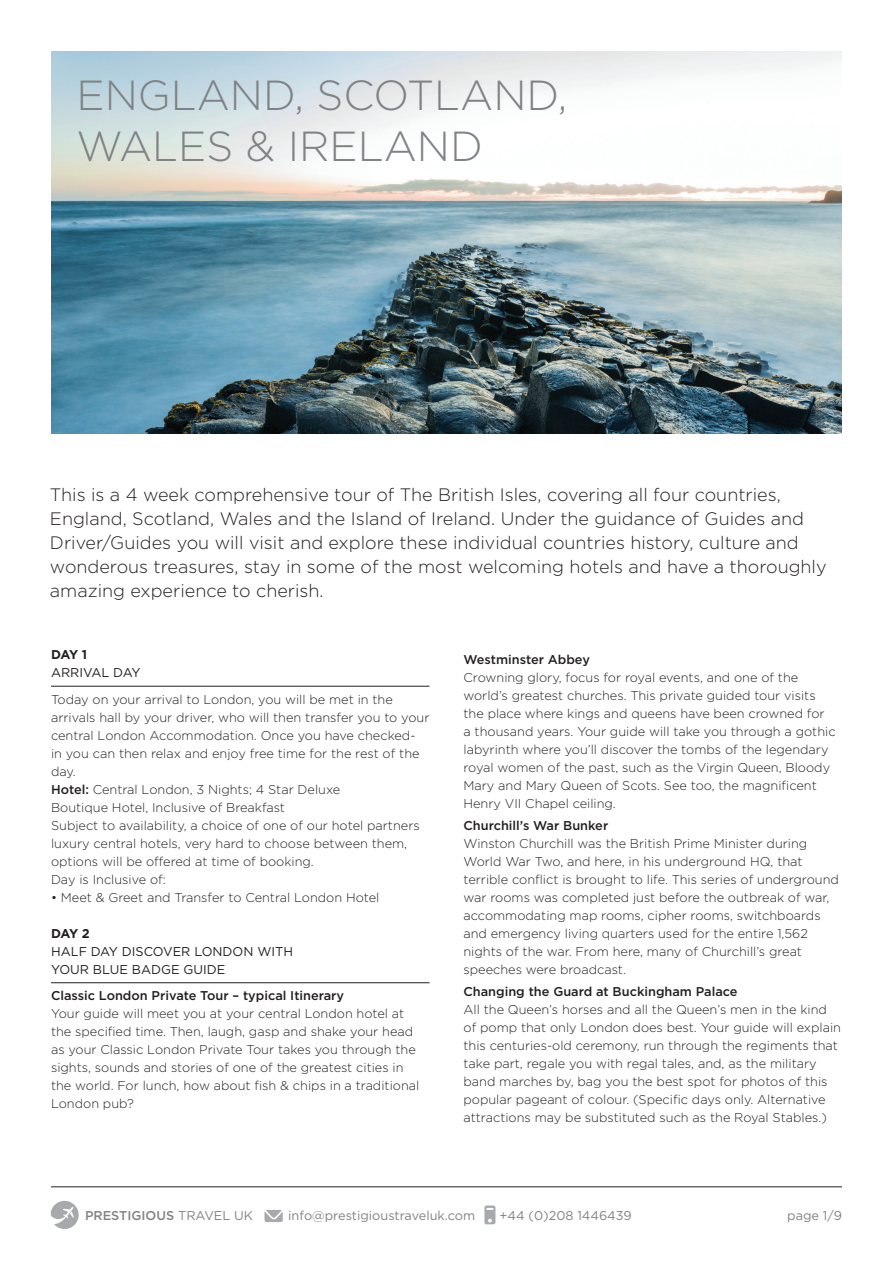
<style>
.page{position:relative;width:893px;height:1263px;background:#fff}
.page>*{position:absolute;margin:0;border:0;box-sizing:border-box;transform-origin:0 0}
.t1{font:300 42px/50.4px "Gotham";color:#808285}
.t2{font:300 18px/24px "Gotham";color:#231f20}
.Body_copy{font:300 12.75px/18px "Gotham";color:#231f20}
.Body_copy-2{font:500 12.75px "Gotham";color:#231f20}
.Day_description{font:12.75px/18px "Gotham";color:#231f20}
.t3{font:12.75px "Gotham";color:#808285}
.t4{font:500 12.75px "Gotham";color:#808285}
.Day{font:700 12.75px "Gotham";letter-spacing:-.08em;color:#231f20}
.s1{font-weight:500}
.s2{font-weight:400}
</style>
<div class="page">
<hr style="left:51px;top:1186px;width:791px;height:1px;background:#231f20">
<div style="left:50px;top:1201px;width:29px;height:28px;background:#a8a9ad;border-radius:50%"></div>
<svg style="left:50px;top:1206px;width:24px;height:19px"></svg>
<svg style="left:264px;top:1210px;width:19px;height:12px"></svg>
<svg style="left:484px;top:1205px;width:11px;height:19px"></svg>
<img style="left:51px;top:51px;width:791px;height:383px">
<hr style="left:51px;top:686px;width:378px;height:1px;background:#231f20">
<hr style="left:51px;top:982px;width:378px;height:1px;background:#231f20">
<p class="t1" style="left:77px;top:69px;width:492px">ENGLAND, SCOTLAND,<br>WALES &amp; IRELAND</p>
<p class="t2" style="left:50px;top:482px;width:778px">This is a 4 week comprehensive tour of The British Isles, covering all four countries, England, Scotland, Wales and the Island of Ireland. Under the guidance of Guides and Driver/Guides you will visit and explore these individual countries history, culture and wonderous treasures, stay in some of the most welcoming hotels and have a thoroughly amazing experience to cherish.</p>
<p class="Day" style="left:51px;top:646px;width:38px">DAY 1</p>
<p class="Day_description" style="left:51px;top:663px;width:91px">ARRIVAL DAY</p>
<p class="Body_copy" style="left:51px;top:690px;width:380px">Today on your arrival to London, you will be met in the arrivals hall by your driver, who will then transfer you to your central London Accommodation. Once you have checked&shy;in you can then relax and enjoy free time for the rest of the day.</p>
<p class="Body_copy" style="left:51px;top:780px;width:291px"><span class="s1">Hotel:</span> Central London, 3 Nights; 4 Star Deluxe<br>Boutique Hotel, Inclusive of Breakfast</p>
<p class="Body_copy" style="left:51px;top:816px;width:370px">Subject to availability, a choice of one of our hotel partners luxury central hotels, very hard to choose between them, options will be offered at time of booking.</p>
<p class="Body_copy" style="left:51px;top:870px;width:116px">Day is Inclusive of:</p>
<p class="Body_copy" style="left:51px;top:888px;width:330px">• Meet &amp; Greet and Transfer to Central London Hotel</p>
<p class="Day" style="left:51px;top:925px;width:40px">DAY 2</p>
<p class="Day_description" style="left:51px;top:942px;width:244px">HALF DAY DISCOVER LONDON WITH<br>YOUR BLUE BADGE GUIDE</p>
<p class="Body_copy-2" style="left:51px;top:987px;width:295px">Classic London Private Tour – typical Itinerary</p>
<p class="Body_copy" style="left:51px;top:1004px;width:370px">Your guide will meet you at your central London hotel at the specified time. Then, laugh, gasp and shake your head as your Classic London Private Tour takes you through the sights, sounds and stories of one of the greatest cities in the world. For lunch, how about fish &amp; chips in a traditional London pub?</p>
<p class="Body_copy-2" style="left:463px;top:651px;width:128px">Westminster Abbey</p>
<p class="Body_copy" style="left:463px;top:668px;width:374px">Crowning glory, focus for royal events, and one of the world’s greatest churches. This private guided tour visits the place where kings and queens have been crowned for<br>a thousand years. Your guide will take you through a gothic labyrinth where you’ll discover the tombs of the legendary royal women of the past, such as the Virgin Queen, Bloody Mary and Mary Queen of Scots. See too, the magnificent Henry VII Chapel ceiling.</p>
<p class="Body_copy-2" style="left:463px;top:817px;width:146px">Churchill’s War Bunker</p>
<p class="Body_copy" style="left:463px;top:834px;width:377px">Winston Churchill was the British Prime Minister during World War Two, and here, in his underground HQ, that terrible conflict is brought to life. This series of underground war rooms was completed just before the outbreak of war, accommodating map rooms, cipher rooms, switchboards and emergency living quarters used for the entire 1,562 nights of the war. From here, many of Churchill’s great speeches were broadcast.</p>
<p class="Body_copy-2" style="left:463px;top:983px;width:276px">Changing the Guard at Buckingham Palace</p>
<p class="Body_copy" style="left:463px;top:1000px;width:379px">All the Queen’s horses and all the Queen’s men in the kind of pomp that only London does best. Your guide will explain this centuries-old ceremony, run through the regiments that take part, regale you with regal tales, and, as the military band marches by, bag you the best spot for photos of this popular pageant of colour. (Specific days only. Alternative attractions may be substituted such as the Royal Stables.)</p>
<p class="t4" style="left:85px;top:1207px;width:170px">PRESTIGIOUS <span class="s2">TRAVEL UK</span></p>
<p class="t3" style="left:288px;top:1207px;width:188px">info@prestigioustraveluk.com</p>
<p class="t3" style="left:500px;top:1207px;width:134px">+44 (0)208 1446439</p>
<p class="t3" style="left:787px;top:1207px;width:56px">page 1/9</p>
</div>
